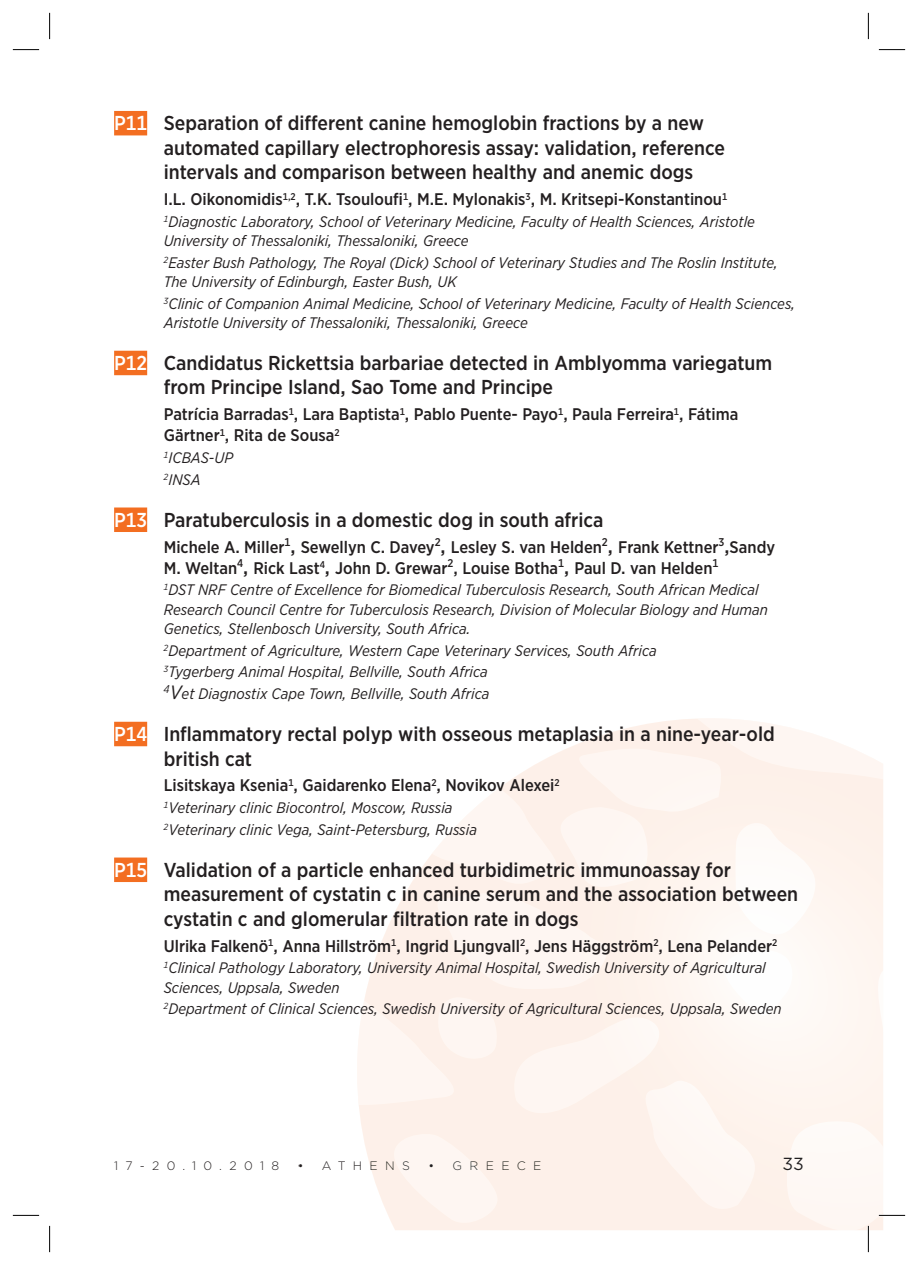
<style>
.page{position:relative;width:918px;height:1265px;background:#fff}
.page>*{position:absolute;margin:0;border:0;box-sizing:border-box;transform-origin:0 0}
.t1{font:500 20.12px/24.5px "Gotham Narrow";color:#231f20}
.t2{font:17.5px "Gotham";color:#231f20}
.t3{font:500 16.8px/21px "Gotham Narrow";color:#231f20}
.t4{font:italic 15.22px/19.2px "Gotham Narrow";color:#231f20}
.t5{font:300 12.25px "Gotham";letter-spacing:.6em;color:#231f20}
.s1{color:#fff}
.s2{font-size:19.25px}
</style>
<div class="page">
<div style="left:114px;top:111px;width:33px;height:24px;background:#f36e21"></div>
<div style="left:114px;top:351px;width:33px;height:24px;background:#f36e21"></div>
<div style="left:114px;top:507px;width:33px;height:25px;background:#f36e21"></div>
<div style="left:114px;top:722px;width:33px;height:24px;background:#f36e21"></div>
<div style="left:114px;top:858px;width:33px;height:24px;background:#f36e21"></div>
<svg style="left:13px;top:49px;width:26px;height:1px"></svg>
<svg style="left:879px;top:49px;width:26px;height:1px"></svg>
<svg style="left:13px;top:1215px;width:26px;height:1px"></svg>
<svg style="left:49px;top:13px;width:1px;height:26px"></svg>
<svg style="left:49px;top:1226px;width:1px;height:26px"></svg>
<svg style="left:868px;top:13px;width:1px;height:26px"></svg>
<svg style="left:357px;top:718px;width:548px;height:534px"></svg>
<h1 class="t1" style="left:164px;top:111px;width:563px;text-indent:-50px"><span class="s1">P11</span> Separation of different canine hemoglobin fractions by a new automated capillary electrophoresis assay: validation, reference intervals and comparison between healthy and anemic dogs</h1>
<p class="t3" style="left:164px;top:189px;width:565px">I.L. Oikonomidis<sup>1,2</sup>, T.K. Tsouloufi<sup>1</sup>, M.E. Mylonakis<sup>3</sup>, M. Kritsepi-Konstantinou<sup>1</sup></p>
<p class="t4" style="left:164px;top:212px;width:593px"><sup>1</sup>Diagnostic Laboratory, School of Veterinary Medicine, Faculty of Health Sciences, Aristotle<br>University of Thessaloniki, Thessaloniki, Greece</p>
<p class="t4" style="left:164px;top:253px;width:616px"><sup>2</sup> Easter Bush Pathology, The Royal (Dick) School of Veterinary Studies and The Roslin Institute,<br>The University of Edinburgh, Easter Bush, UK</p>
<p class="t4" style="left:164px;top:294px;width:633px"><sup>3</sup>Clinic of Companion Animal Medicine, School of Veterinary Medicine, Faculty of Health Sciences,<br>Aristotle University of Thessaloniki, Thessaloniki, Greece</p>
<h1 class="t1" style="left:164px;top:350px;width:610px;text-indent:-50px"><span class="s1">P12</span> Candidatus Rickettsia barbariae detected in Amblyomma variegatum from Principe Island, Sao Tome and Principe</h1>
<p class="t3" style="left:164px;top:404px;width:576px">Patrícia Barradas<sup>1</sup>, Lara Baptista<sup>1</sup>, Pablo Puente- Payo<sup>1</sup>, Paula Ferreira<sup>1</sup>, Fátima<br>Gärtner<sup>1</sup>, Rita de Sousa<sup>2</sup></p>
<p class="t4" style="left:164px;top:447px;width:71px;line-height:21.7px"><sup>1</sup>ICBAS-UP<br><sup>2</sup> INSA</p>
<h1 class="t1" style="left:114px;top:507px;width:491px"><span class="s1">P13</span> Paratuberculosis in a domestic dog in south africa</h1>
<p class="t3" style="left:164px;top:536px;width:613px">Michele A. Miller<sup>1</sup><span class="s2">,</span> Sewellyn C. Davey<sup>2</sup><span class="s2">,</span> Lesley S. van Helden<sup>2</sup><span class="s2">,</span> Frank Kettner<sup>3</sup><span class="s2">,</span>Sandy<br>M. Weltan<sup>4</sup><span class="s2">,</span> Rick Last<sup>4</sup><span class="s2">,</span> John D. Grewar<sup>2</sup>, Louise Botha<sup>1</sup><span class="s2">,</span> Paul D. van Helden<sup>1</sup></p>
<p class="t4" style="left:164px;top:580px;width:605px"><sup>1</sup>DST NRF Centre of Excellence for Biomedical Tuberculosis Research, South African Medical<br>Research Council Centre for Tuberculosis Research, Division of Molecular Biology and Human<br>Genetics, Stellenbosch University, South Africa.</p>
<p class="t4" style="left:164px;top:639px;width:494px;line-height:21.7px"><sup>2</sup> Department of Agriculture, Western Cape Veterinary Services, South Africa<br><sup>3</sup>Tygerberg Animal Hospital, Bellville, South Africa<br><sup>4</sup><span class="s2">V</span>et Diagnostix Cape Town, Bellville, South Africa</p>
<h1 class="t1" style="left:164px;top:721px;width:612px;text-indent:-50px"><span class="s1">P14</span> Inflammatory rectal polyp with osseous metaplasia in a nine-year-old british cat</h1>
<p class="t3" style="left:164px;top:775px;width:397px">Lisitskaya Ksenia<sup>1</sup>, Gaidarenko Elena<sup>2</sup>, Novikov Alexei<sup>2</sup></p>
<p class="t4" style="left:164px;top:797px;width:315px;line-height:21.7px"><sup>1</sup>Veterinary clinic Biocontrol, Moscow, Russia<br><sup>2</sup> Veterinary clinic Vega, Saint-Petersburg, Russia</p>
<h1 class="t1" style="left:164px;top:857px;width:636px;text-indent:-50px"><span class="s1">P15</span> Validation of a particle enhanced turbidimetric immunoassay for measurement of cystatin c in canine serum and the association between cystatin c and glomerular filtration rate in dogs</h1>
<p class="t3" style="left:164px;top:935px;width:615px">Ulrika Falkenö<sup>1</sup>, Anna Hillström<sup>1</sup>, Ingrid Ljungvall<sup>2</sup>, Jens Häggström<sup>2</sup>, Lena Pelander<sup>2</sup></p>
<p class="t4" style="left:164px;top:958px;width:603px"><sup>1</sup>Clinical Pathology Laboratory, University Animal Hospital, Swedish University of Agricultural<br>Sciences, Uppsala, Sweden</p>
<p class="t4" style="left:164px;top:999px;width:619px"><sup>2</sup> Department of Clinical Sciences, Swedish University of Agricultural Sciences, Uppsala, Sweden</p>
<p class="t5" style="left:114px;top:1158px;width:167px">17-20.10.2018</p>
<p class="t5" style="left:298px;top:1158px;width:114px">• ATHENS</p>
<p class="t5" style="left:428px;top:1158px;width:115px">• GREECE</p>
<p class="t2" style="left:782px;top:1152px;width:23px">33</p>
</div>
